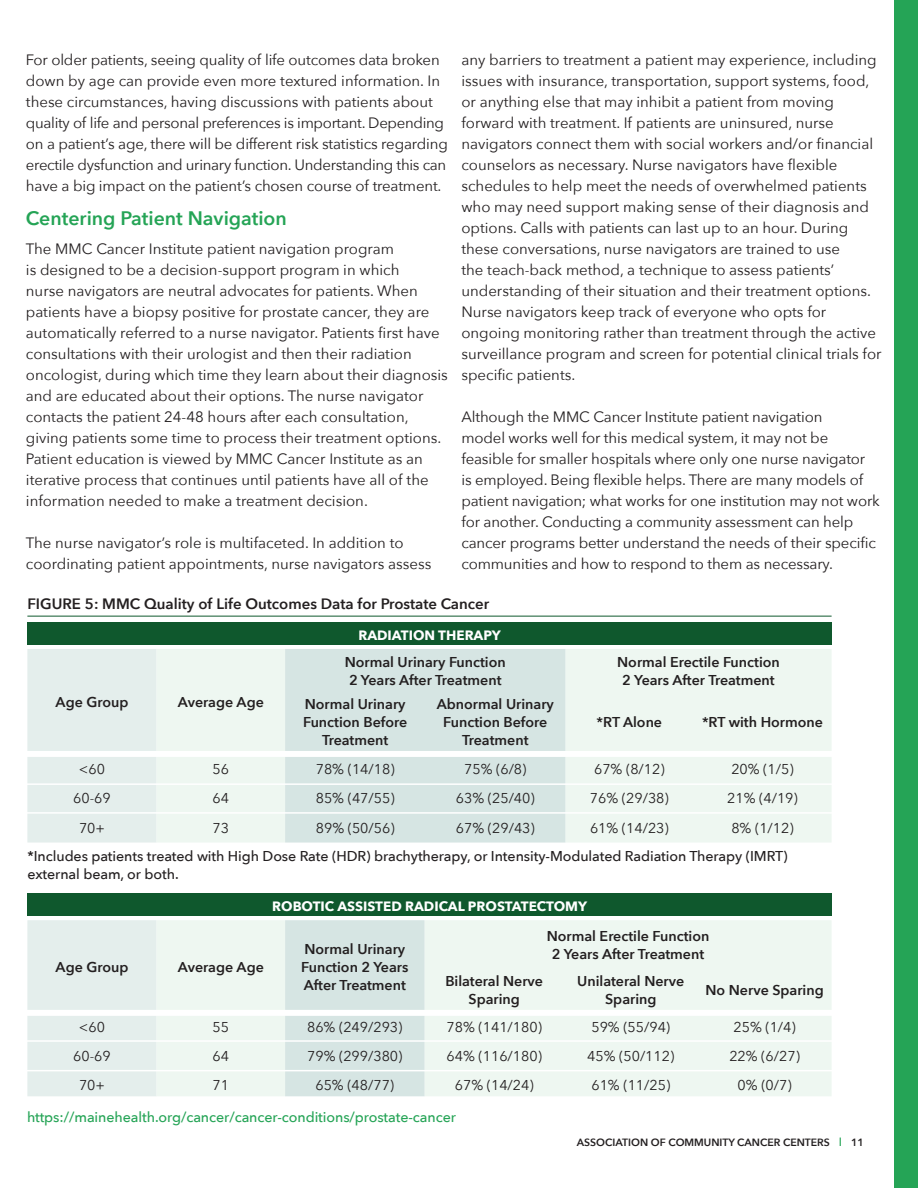
<style>
.page{position:relative;width:918px;height:1188px;background:#fff}
.page>*{position:absolute;margin:0;border:0;box-sizing:border-box;transform-origin:0 0}
.t1{font:600 19.5px "Avenir Next";color:#25a456}
.t2{font:15px/21px "Avenir Next";color:#231f20}
.t3{font:600 15px "Avenir Next";color:#231f20}
.t4{font:600 14.25px/18px "Avenir Next";color:#231f20;text-align:center}
.t5{font:14.25px "Avenir Next";color:#231f20}
.t6{font:500 14.25px/18px "Avenir Next";letter-spacing:-.005em;color:#231f20}
.t7{font:500 14.25px "Avenir Next";letter-spacing:-.005em;color:#25a456}
.t8{font:700 13.5px "Avenir Next";color:#fff}
.t9{font:600 10.5px "Avenir Next";color:#231f20}
.s1{font-weight:500;font-size:12px;color:#25a456}
</style>
<div class="page">
<div style="left:894px;top:0;width:24px;height:1188px;background:#25a456"></div>
<hr style="left:27px;top:616px;width:805px;height:1px;background:#0f582d">
<div style="left:27px;top:649px;width:130px;height:194px;background:#e4eeec"></div>
<div style="left:157px;top:649px;width:675px;height:194px;background:#eef7f1"></div>
<div style="left:285px;top:649px;width:280px;height:194px;background:#d6e5e3"></div>
<div style="left:22px;top:751px;width:833px;height:6px;background:#fff"></div>
<hr style="left:22px;top:783px;width:833px;height:2px;background:#fff">
<hr style="left:22px;top:812px;width:833px;height:2px;background:#fff">
<div style="left:27px;top:920px;width:130px;height:176px;background:#e4eeec"></div>
<div style="left:157px;top:920px;width:675px;height:176px;background:#eef7f1"></div>
<div style="left:285px;top:920px;width:140px;height:176px;background:#d6e5e3"></div>
<div style="left:22px;top:1010px;width:833px;height:6px;background:#fff"></div>
<hr style="left:25px;top:1040px;width:829px;height:2px;background:#fff">
<hr style="left:24px;top:1070px;width:831px;height:1px;background:#fff">
<div style="left:27px;top:622px;width:805px;height:23px;background:#0f582d"></div>
<div style="left:27px;top:893px;width:805px;height:23px;background:#0f582d"></div>
<p class="t2" style="left:26px;top:48px;width:423px">For older patients, seeing quality of life outcomes data broken down by age can provide even more textured information. In these circumstances, having discussions with patients about quality of life and personal preferences is important. Depending on a patient’s age, there will be different risk statistics regarding erectile dysfunction and urinary function. Understanding this can have a big impact on the patient’s chosen course of treatment.</p>
<h1 class="t1" style="left:26px;top:202px;width:262px">Centering Patient Navigation</h1>
<p class="t2" style="left:26px;top:237px;width:424px">The MMC Cancer Institute patient navigation program<br>is designed to be a decision-support program in which<br>nurse navigators are neutral advocates for patients. When patients have a biopsy positive for prostate cancer, they are automatically referred to a nurse navigator. Patients first have consultations with their urologist and then their radiation oncologist, during which time they learn about their diagnosis and are educated about their options. The nurse navigator contacts the patient 24-48 hours after each consultation, giving patients some time to process their treatment options.<br>Patient education is viewed by MMC Cancer Institute as an iterative process that continues until patients have all of the information needed to make a treatment decision.</p>
<p class="t2" style="left:26px;top:531px;width:407px">The nurse navigator’s role is multifaceted. In addition to coordinating patient appointments, nurse navigators assess</p>
<p class="t2" style="left:461px;top:48px;width:422px">any barriers to treatment a patient may experience, including issues with insurance, transportation, support systems, food, or anything else that may inhibit a patient from moving forward with treatment. If patients are uninsured, nurse navigators connect them with social workers and/or financial counselors as necessary. Nurse navigators have flexible schedules to help meet the needs of overwhelmed patients who may need support making sense of their diagnosis and options. Calls with patients can last up to an hour. During these conversations, nurse navigators are trained to use<br>the teach-back method, a technique to assess patients’ understanding of their situation and their treatment options.<br>Nurse navigators keep track of everyone who opts for ongoing monitoring rather than treatment through the active surveillance program and screen for potential clinical trials for specific patients.</p>
<p class="t2" style="left:461px;top:405px;width:420px">Although the MMC Cancer Institute patient navigation<br>model works well for this medical system, it may not be feasible for smaller hospitals where only one nurse navigator<br>is employed. Being flexible helps. There are many models of patient navigation; what works for one institution may not work for another. Conducting a community assessment can help cancer programs better understand the needs of their specific communities and how to respond to them as necessary.</p>
<p class="t3" style="left:27px;top:591px;width:463px">FIGURE 5: MMC Quality of Life Outcomes Data for Prostate Cancer</p>
<p class="t4" style="left:56px;top:693px;width:74px">Age Group</p>
<p class="t4" style="left:178px;top:693px;width:88px">Average Age</p>
<p class="t8" style="left:358px;top:624px;width:144px">RADIATION THERAPY</p>
<p class="t4" style="left:345px;top:653px;width:163px">Normal Urinary Function<br>2 Years After Treatment</p>
<p class="t4" style="left:617px;top:653px;width:164px">Normal Erectile Function<br>2 Years After Treatment</p>
<p class="t4" style="left:303px;top:695px;width:106px">Normal Urinary<br>Function Before<br>Treatment</p>
<p class="t4" style="left:437px;top:695px;width:118px">Abnormal Urinary<br>Function Before<br>Treatment</p>
<p class="t4" style="left:597px;top:713px;width:67px">*RT Alone</p>
<p class="t4" style="left:702px;top:713px;width:122px">*RT with Hormone</p>
<p class="t5" style="left:79px;top:757px;width:28px">&lt;60</p>
<p class="t5" style="left:213px;top:757px;width:18px">56</p>
<p class="t5" style="left:316px;top:757px;width:80px">78% (14/18)</p>
<p class="t5" style="left:464px;top:757px;width:64px">75% (6/8)</p>
<p class="t5" style="left:594px;top:757px;width:72px">67% (8/12)</p>
<p class="t5" style="left:731px;top:757px;width:64px">20% (1/5)</p>
<p class="t5" style="left:73px;top:786px;width:39px">60-69</p>
<p class="t5" style="left:213px;top:786px;width:18px">64</p>
<p class="t5" style="left:316px;top:786px;width:80px">85% (47/55)</p>
<p class="t5" style="left:456px;top:786px;width:80px">63% (25/40)</p>
<p class="t5" style="left:590px;top:786px;width:80px">76% (29/38)</p>
<p class="t5" style="left:727px;top:786px;width:72px">21% (4/19)</p>
<p class="t5" style="left:79px;top:816px;width:28px">70+</p>
<p class="t5" style="left:213px;top:816px;width:18px">73</p>
<p class="t5" style="left:316px;top:816px;width:80px">89% (50/56)</p>
<p class="t5" style="left:456px;top:816px;width:80px">67% (29/43)</p>
<p class="t5" style="left:590px;top:816px;width:80px">61% (14/23)</p>
<p class="t5" style="left:731px;top:816px;width:64px">8% (1/12)</p>
<p class="t6" style="left:27px;top:847px;width:762px">*Includes patients treated with High Dose Rate (HDR) brachytherapy, or Intensity-Modulated Radiation Therapy (IMRT) external beam, or both.</p>
<p class="t4" style="left:56px;top:958px;width:74px">Age Group</p>
<p class="t4" style="left:178px;top:958px;width:88px">Average Age</p>
<p class="t8" style="left:272px;top:895px;width:316px">ROBOTIC ASSISTED RADICAL PROSTATECTOMY</p>
<p class="t4" style="left:301px;top:940px;width:109px;text-align:left">Normal Urinary<br>Function 2 Years<br>After Treatment</p>
<p class="t4" style="left:547px;top:927px;width:164px">Normal Erectile Function<br>2 Years After Treatment</p>
<p class="t4" style="left:445px;top:971px;width:99px">Bilateral Nerve<br>Sparing</p>
<p class="t4" style="left:577px;top:971px;width:109px">Unilateral Nerve<br>Sparing</p>
<p class="t4" style="left:706px;top:980px;width:120px">No Nerve Sparing</p>
<p class="t5" style="left:79px;top:1015px;width:28px">&lt;60</p>
<p class="t5" style="left:213px;top:1015px;width:18px">55</p>
<p class="t5" style="left:307px;top:1015px;width:97px">86% (249/293)</p>
<p class="t5" style="left:447px;top:1015px;width:97px">78% (141/180)</p>
<p class="t5" style="left:591px;top:1015px;width:80px">59% (55/94)</p>
<p class="t5" style="left:733px;top:1015px;width:64px">25% (1/4)</p>
<p class="t5" style="left:73px;top:1044px;width:39px">60-69</p>
<p class="t5" style="left:213px;top:1044px;width:18px">64</p>
<p class="t5" style="left:307px;top:1044px;width:97px">79% (299/380)</p>
<p class="t5" style="left:447px;top:1044px;width:97px">64% (116/180)</p>
<p class="t5" style="left:587px;top:1044px;width:89px">45% (50/112)</p>
<p class="t5" style="left:729px;top:1044px;width:72px">22% (6/27)</p>
<p class="t5" style="left:79px;top:1073px;width:28px">70+</p>
<p class="t5" style="left:213px;top:1073px;width:18px">71</p>
<p class="t5" style="left:315px;top:1073px;width:80px">65% (48/77)</p>
<p class="t5" style="left:455px;top:1073px;width:80px">67% (14/24)</p>
<p class="t5" style="left:591px;top:1073px;width:80px">61% (11/25)</p>
<p class="t5" style="left:738px;top:1073px;width:56px">0% (0/7)</p>
<p class="t7" style="left:27px;top:1105px;width:430px">https://mainehealth.org/cancer/cancer-conditions/prostate-cancer</p>
<p class="t9" style="left:577px;top:1133px;width:289px">ASSOCIATION OF COMMUNITY CANCER CENTERS <span class="s1">I</span> 11</p>
</div>
